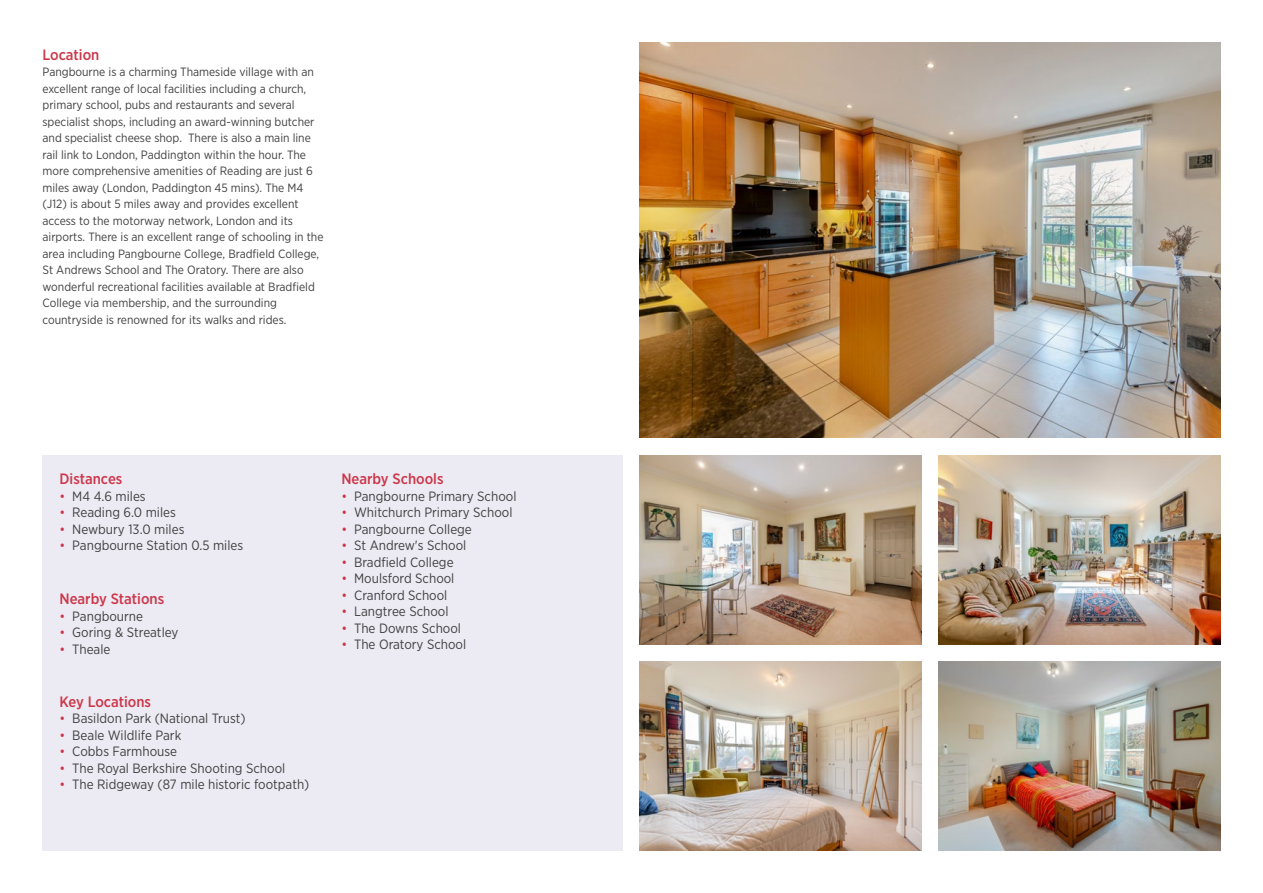
<style>
.page{position:relative;width:1263px;height:893px;background:#fff}
.page>*{position:absolute;margin:0;border:0;box-sizing:border-box;transform-origin:0 0}
.t1{font:500 15px "Gotham Narrow";color:#cd364a}
.t2{font:13.5px "Gotham Narrow";color:#414042}
.t3{font:12px/16.5px "Gotham Narrow";color:#414042}
.s1{color:#cd364a}
</style>
<div class="page">
<img style="left:640px;top:43px;width:580px;height:395px">
<img style="left:640px;top:455px;width:282px;height:190px">
<img style="left:640px;top:662px;width:282px;height:188px">
<img style="left:938px;top:455px;width:282px;height:190px">
<img style="left:938px;top:662px;width:282px;height:188px">
<div style="left:43px;top:455px;width:580px;height:395px;background:#ecebf3"></div>
<p class="t1" style="left:43px;top:45px;width:58px">Location</p>
<p class="t3" style="left:43px;top:64px;width:283px">Pangbourne is a charming Thameside village with an excellent range of local facilities including a church, primary school, pubs and restaurants and several specialist shops, including an award-winning butcher and specialist cheese shop. There is also a main line rail link to London, Paddington within the hour. The more comprehensive amenities of Reading are just 6 miles away (London, Paddington 45 mins). The M4 (J12) is about 5 miles away and provides excellent access to the motorway network, London and its airports. There is an excellent range of schooling in the area including Pangbourne College, Bradfield College, St Andrews School and The Oratory. There are also wonderful recreational facilities available at Bradfield College via membership, and the surrounding countryside is renowned for its walks and rides.</p>
<p class="t1" style="left:60px;top:469px;width:64px">Distances</p>
<p class="t2" style="left:60px;top:487px;width:88px"><span class="s1">•</span> M4 4.6 miles</p>
<p class="t2" style="left:60px;top:504px;width:118px"><span class="s1">•</span> Reading 6.0 miles</p>
<p class="t2" style="left:60px;top:520px;width:126px"><span class="s1">•</span> Newbury 13.0 miles</p>
<p class="t2" style="left:60px;top:537px;width:185px"><span class="s1">•</span> Pangbourne Station 0.5 miles</p>
<p class="t1" style="left:60px;top:589px;width:106px">Nearby Stations</p>
<p class="t2" style="left:60px;top:607px;width:85px"><span class="s1">•</span> Pangbourne</p>
<p class="t2" style="left:60px;top:624px;width:120px"><span class="s1">•</span> Goring &amp; Streatley</p>
<p class="t2" style="left:60px;top:640px;width:52px"><span class="s1">•</span> Theale</p>
<p class="t1" style="left:60px;top:692px;width:93px">Key Locations</p>
<p class="t2" style="left:60px;top:710px;width:188px"><span class="s1">•</span> Basildon Park (National Trust)</p>
<p class="t2" style="left:60px;top:726px;width:123px"><span class="s1">•</span> Beale Wildlife Park</p>
<p class="t2" style="left:60px;top:743px;width:119px"><span class="s1">•</span> Cobbs Farmhouse</p>
<p class="t2" style="left:60px;top:759px;width:227px"><span class="s1">•</span> The Royal Berkshire Shooting School</p>
<p class="t2" style="left:60px;top:776px;width:251px"><span class="s1">•</span> The Ridgeway (87 mile historic footpath)</p>
<p class="t1" style="left:341px;top:469px;width:104px">Nearby Schools</p>
<p class="t2" style="left:341px;top:487px;width:177px"><span class="s1">•</span> Pangbourne Primary School</p>
<p class="t2" style="left:341px;top:504px;width:173px"><span class="s1">•</span> Whitchurch Primary School</p>
<p class="t2" style="left:341px;top:520px;width:132px"><span class="s1">•</span> Pangbourne College</p>
<p class="t2" style="left:341px;top:537px;width:126px"><span class="s1">•</span> St Andrew's School</p>
<p class="t2" style="left:341px;top:553px;width:114px"><span class="s1">•</span> Bradfield College</p>
<p class="t2" style="left:341px;top:570px;width:115px"><span class="s1">•</span> Moulsford School</p>
<p class="t2" style="left:341px;top:586px;width:108px"><span class="s1">•</span> Cranford School</p>
<p class="t2" style="left:341px;top:603px;width:109px"><span class="s1">•</span> Langtree School</p>
<p class="t2" style="left:341px;top:619px;width:121px"><span class="s1">•</span> The Downs School</p>
<p class="t2" style="left:341px;top:636px;width:126px"><span class="s1">•</span> The Oratory School</p>
</div>
